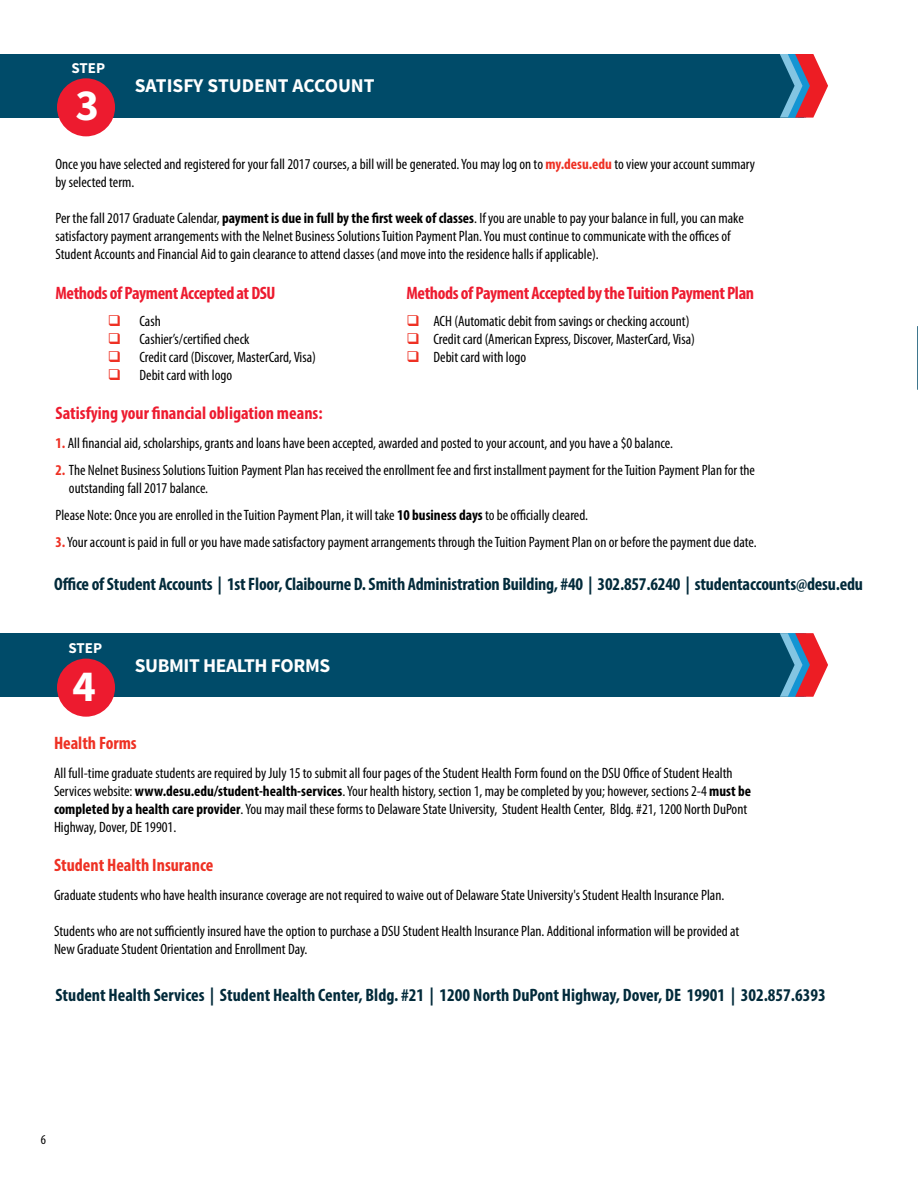
<style>
.page{position:relative;width:918px;height:1188px;background:#fff}
.page>*{position:absolute;margin:0;border:0;box-sizing:border-box;transform-origin:0 0}
.t1{font:700 44.55px "Source Sans Pro";color:#fff}
.t2{font:700 19.5px "Source Sans Pro";letter-spacing:-.02em;color:#fff}
.t3{font:700 condensed 18px "Myriad Pro";letter-spacing:-.01em;color:#022a3a}
.t4{font:700 condensed 18px "Myriad Pro";letter-spacing:-.02em;color:#ed1b2f}
.t5{font:700 condensed 18px "Myriad Pro";color:#ed1b2f}
.t6{font:700 condensed 18px "Myriad Pro";color:#ee3124}
.t7{font:condensed 15px/18px "Myriad Pro";color:#000}
.t8{font:700 15px "Source Sans Pro";color:#fff}
.t9{font:condensed 13.5px "Myriad Pro";color:#000}
.s1{font-weight:700;color:#ee3124}
.s2{font-weight:700}
.s3{color:#ee3124}
</style>
<div class="page">
<div style="left:0;top:54px;width:804px;height:64px;background:#004b69"></div>
<div style="left:57px;top:78px;width:58px;height:58px;background:#ed1b2f;border-radius:50%"></div>
<svg style="left:780px;top:54px;width:48px;height:64px"></svg>
<svg style="left:917px;top:326px;width:1px;height:64px"></svg>
<div style="left:0;top:633px;width:804px;height:64px;background:#004b69"></div>
<div style="left:57px;top:659px;width:58px;height:58px;background:#ed1b2f;border-radius:50%"></div>
<svg style="left:780px;top:633px;width:48px;height:64px"></svg>
<p class="t8" style="left:72px;top:59px;width:35px">STEP</p>
<h1 class="t1" style="left:75px;top:77px;width:25px">3</h1>
<h2 class="t2" style="left:135px;top:73px;width:22px">SATISFY</h2>
<h2 class="t2" style="left:208px;top:73px;width:24px">STUDENT</h2>
<h2 class="t2" style="left:293px;top:73px;width:24px">ACCOUNT</h2>
<p class="t7" style="left:55px;top:155px;width:701px">Once you have selected and registered for your fall 2017 courses, a bill will be generated. You may log on to <span class="s1">my.desu.edu</span> to view your account summary by selected term.</p>
<p class="t7" style="left:55px;top:209px;width:690px">Per the fall 2017 Graduate Calendar, <span class="s2">payment is due in full by the first week of classes</span>. If you are unable to pay your balance in full, you can make satisfactory payment arrangements with the Nelnet Business Solutions Tuition Payment Plan. You must continue to communicate with the offices of<br>Student Accounts and Financial Aid to gain clearance to attend classes (and move into the residence halls if applicable).</p>
<p class="t4" style="left:55px;top:281px;width:222px">Methods of Payment Accepted at DSU</p>
<p class="t4" style="left:406px;top:281px;width:349px">Methods of Payment Accepted by the Tuition Payment Plan</p>
<p class="t7" style="left:108px;top:311px;width:54px"><span class="s3">❑</span> Cash</p>
<p class="t7" style="left:406px;top:311px;width:285px"><span class="s3">❑</span> ACH (Automatic debit from savings or checking account)</p>
<p class="t7" style="left:108px;top:329px;width:143px"><span class="s3">❑</span> Cashier’s/certified check</p>
<p class="t7" style="left:406px;top:329px;width:290px"><span class="s3">❑</span> Credit card (American Express, Discover, MasterCard, Visa)</p>
<p class="t7" style="left:108px;top:347px;width:210px"><span class="s3">❑</span> Credit card (Discover, MasterCard, Visa)</p>
<p class="t7" style="left:406px;top:347px;width:121px"><span class="s3">❑</span> Debit card with logo</p>
<p class="t7" style="left:108px;top:365px;width:126px"><span class="s3">❑</span> Debit card with logo</p>
<p class="t5" style="left:55px;top:402px;width:269px">Satisfying your financial obligation means:</p>
<p class="t7" style="left:55px;top:434px;width:619px"><span class="s1">1.</span> All financial aid, scholarships, grants and loans have been accepted, awarded and posted to your account, and you have a $0 balance.</p>
<p class="t7" style="left:69px;top:461px;width:688px;text-indent:-14px"><span class="s1">2.</span> The Nelnet Business Solutions Tuition Payment Plan has received the enrollment fee and first installment payment for the Tuition Payment Plan for the outstanding fall 2017 balance.</p>
<p class="t7" style="left:55px;top:506px;width:534px">Please Note: Once you are enrolled in the Tuition Payment Plan, it will take <span class="s2">10 business days</span> to be officially cleared.</p>
<p class="t7" style="left:55px;top:533px;width:703px"><span class="s1">3.</span> Your account is paid in full or you have made satisfactory payment arrangements through the Tuition Payment Plan on or before the payment due date.</p>
<p class="t3" style="left:54px;top:573px;width:811px">Office of Student Accounts | 1st Floor, Claibourne D. Smith Administration Building, #40 | 302.857.6240 | studentaccounts@desu.edu</p>
<p class="t8" style="left:69px;top:638px;width:35px">STEP</p>
<h1 class="t1" style="left:72px;top:657px;width:25px">4</h1>
<h2 class="t2" style="left:135px;top:653px;width:22px">SUBMIT</h2>
<h2 class="t2" style="left:203px;top:653px;width:24px">HEALTH</h2>
<h2 class="t2" style="left:271px;top:653px;width:23px">FORMS</h2>
<p class="t6" style="left:54px;top:732px;width:84px">Health Forms</p>
<p class="t7" style="left:54px;top:764px;width:699px">All full-time graduate students are required by July 15 to submit all four pages of the Student Health Form found on the DSU Office of Student Health Services website: <span class="s2">www.desu.edu/student-health-services</span>. Your health history, section 1, may be completed by you; however, sections 2-4 <span class="s2">must be completed by a health care provider</span>. You may mail these forms to Delaware State University, Student Health Center, Bldg. #21, 1200 North DuPont Highway, Dover, DE 19901.</p>
<p class="t6" style="left:54px;top:854px;width:161px">Student Health Insurance</p>
<p class="t7" style="left:54px;top:886px;width:672px">Graduate students who have health insurance coverage are not required to waive out of Delaware State University's Student Health Insurance Plan.</p>
<p class="t7" style="left:54px;top:922px;width:687px">Students who are not sufficiently insured have the option to purchase a DSU Student Health Insurance Plan. Additional information will be provided at<br>New Graduate Student Orientation and Enrollment Day.</p>
<p class="t3" style="left:55px;top:984px;width:772px">Student Health Services | Student Health Center, Bldg. #21 | 1200 North DuPont Highway, Dover, DE 19901 | 302.857.6393</p>
<p class="t9" style="left:41px;top:1132px;width:7px">6</p>
</div>
